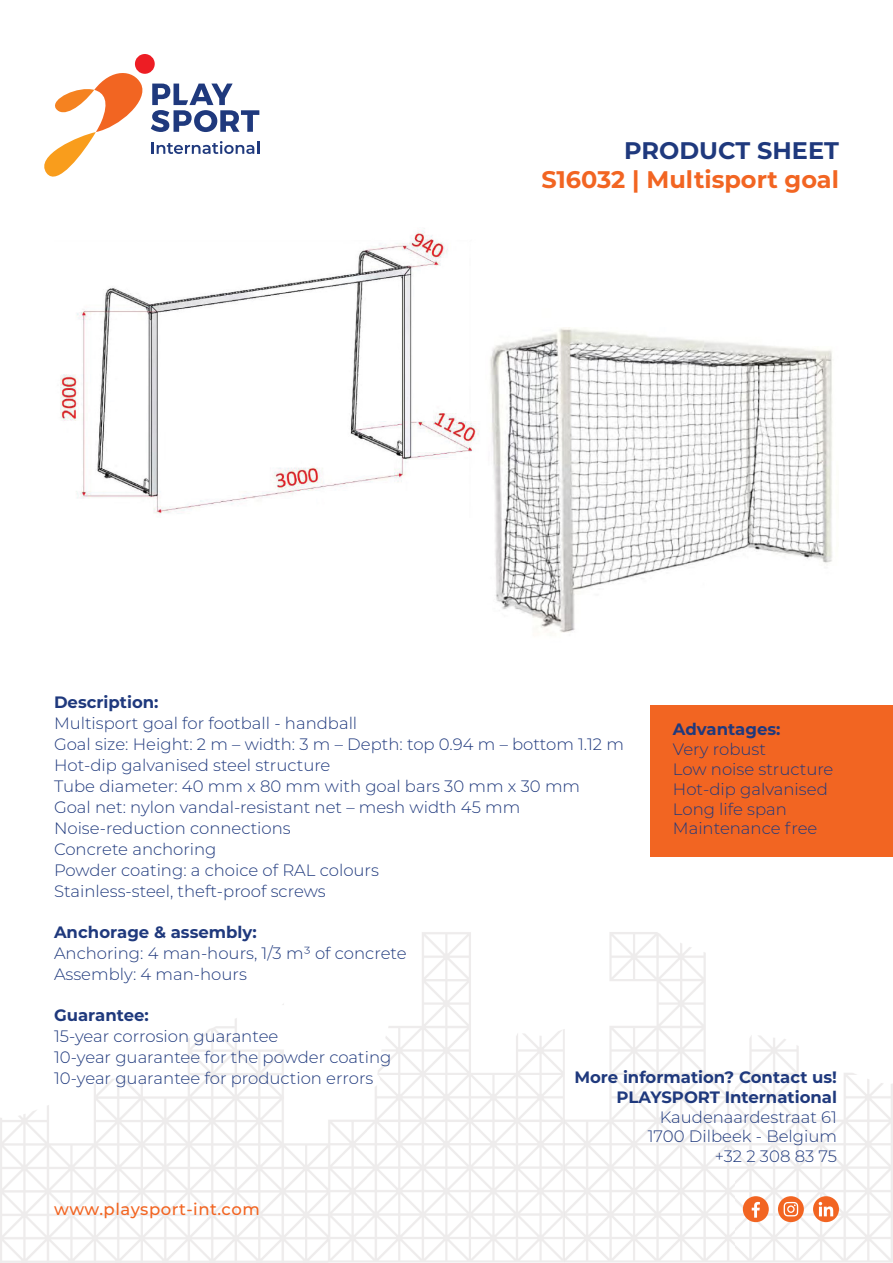
<style>
.page{position:relative;width:893px;height:1263px;background:#fff}
.page>*{position:absolute;margin:0;border:0;box-sizing:border-box;transform-origin:0 0}
.t1{font:700 24px "Montserrat";color:#f26522}
.t2{font:700 24px "Montserrat";color:#1f397d}
.t3{font:300 16.5px/21px "Montserrat";color:#1f397d}
.t4{font:700 16.5px/19.8px "Montserrat";color:#1f397d;text-align:right}
.t5{font:500 16.5px "Montserrat";letter-spacing:.03em;color:#f26522}
</style>
<div class="page">
<div style="left:135px;top:54px;width:20px;height:20px;background:#ed1d24;border-radius:50%"></div>
<svg style="left:44px;top:67px;width:215px;height:110px"></svg>
<svg style="left:743px;top:1196px;width:26px;height:26px"></svg>
<svg style="left:813px;top:1196px;width:26px;height:26px"></svg>
<svg style="left:778px;top:1196px;width:26px;height:26px"></svg>
<div style="left:649px;top:705px;width:244px;height:152px;background:#f26522"></div>
<img style="left:490px;top:327px;width:342px;height:307px">
<img style="left:60px;top:228px;width:419px;height:286px">
<h1 class="t2" style="left:624px;top:133px;width:216px">PRODUCT SHEET</h1>
<h1 class="t1" style="left:541px;top:162px;width:299px">S16032 | Multisport goal</h1>
<p class="t4" style="left:54px;top:691px;width:106px">Description:</p>
<p class="t3" style="left:54px;top:712px;width:571px">Multisport goal for football - handball<br>Goal size: Height: 2 m – width: 3 m – Depth: top 0.94 m – bottom 1.12 m Hot-dip galvanised steel structure<br>Tube diameter: 40 mm x 80 mm with goal bars 30 mm x 30 mm<br>Goal net: nylon vandal-resistant net – mesh width 45 mm Noise-reduction connections<br>Concrete anchoring<br>Powder coating: a choice of RAL colours<br>Stainless-steel, theft-proof screws</p>
<p class="t4" style="left:54px;top:921px;width:204px">Anchorage &amp; assembly:</p>
<p class="t3" style="left:54px;top:942px;width:354px">Anchoring: 4 man-hours, 1/3 m³ of concrete<br>Assembly: 4 man-hours</p>
<p class="t4" style="left:54px;top:1004px;width:96px">Guarantee:</p>
<p class="t3" style="left:54px;top:1025px;width:339px">15-year corrosion guarantee<br>10-year guarantee for the powder coating<br>10-year guarantee for production errors</p>
<p class="t4" style="left:673px;top:719px;width:109px">Advantages:</p>
<p class="t3" style="left:673px;top:739px;width:162px;line-height:19.8px">Very robust<br>Low noise structure<br>Hot-dip galvanised<br>Long life span<br>Maintenance free</p>
<p class="t4" style="left:574px;top:1066px;width:264px">More information? Contact us!<br>PLAYSPORT International</p>
<p class="t3" style="left:648px;top:1106px;width:191px;line-height:19.8px;text-align:right">Kaudenaardestraat 61<br>1700 Dilbeek - Belgium +32 2 308 83 75</p>
<p class="t5" style="left:54px;top:1197px;width:207px">www.playsport-int.com</p>
</div>
